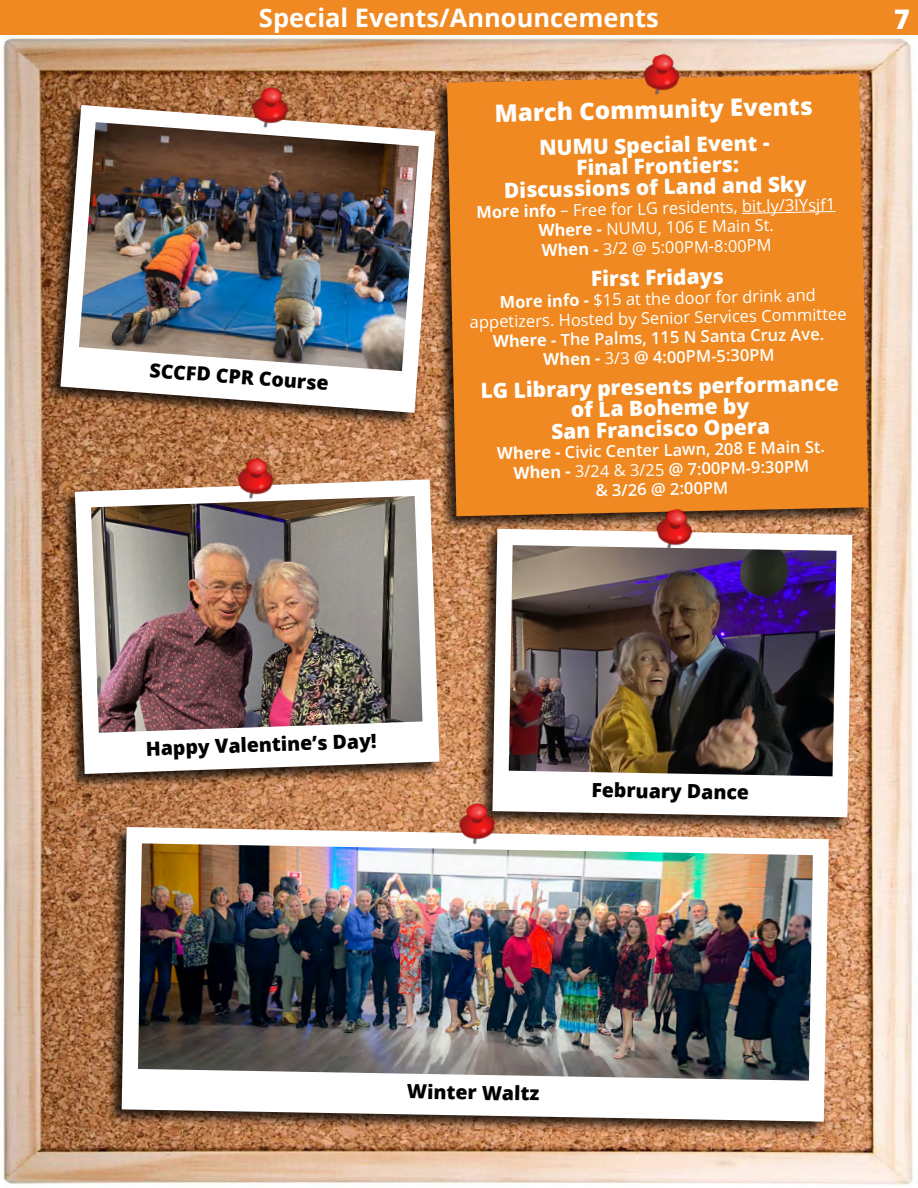
<style>
.page{position:relative;width:918px;height:1188px;background:#fff}
.page>*{position:absolute;margin:0;border:0;box-sizing:border-box;transform-origin:0 0}
.t1{font:800 27px "Open Sans";color:#fff}
.t2{font:700 25.5px "Open Sans";color:#fff}
.t3{font:800 24px "Open Sans";color:#fff}
.t4{font:800 21px/21px "Open Sans";color:#fff;text-align:center}
.t5{font:800 19.5px "Open Sans";color:#000}
.t6{font:16.5px/19.5px "Open Sans";color:#fff;text-align:center}
.t7{font:600 16.5px/19.5px "Open Sans";color:#fff;text-align:center}
.s1{font-weight:700}
.s2{font-weight:600}
.s3{font-weight:400}
</style>
<div class="page">
<div style="left:0;top:0;width:918px;height:35px;background:#f08921"></div>
<img style="left:3px;top:37px;width:911px;height:1149px">
<div style="left:432px;top:72px;width:438px;height:460px;background:#000;opacity:.77"></div>
<div style="left:447px;top:74px;width:421px;height:442px;background:#f08921"></div>
<svg style="left:741px;top:211px;width:95px;height:3px"></svg>
<div style="left:60px;top:478px;width:381px;height:311px;background:#000;opacity:.77"></div>
<svg style="left:75px;top:479px;width:364px;height:295px"></svg>
<img style="left:91px;top:496px;width:332px;height:237px">
<div style="left:477px;top:527px;width:377px;height:306px;background:#000;opacity:.77"></div>
<svg style="left:492px;top:529px;width:360px;height:288px"></svg>
<img style="left:509px;top:545px;width:328px;height:231px">
<img style="left:233px;top:455px;width:44px;height:45px">
<img style="left:639px;top:51px;width:44px;height:45px">
<img style="left:653px;top:507px;width:42px;height:44px">
<div style="left:45px;top:103px;width:392px;height:325px;background:#000;opacity:.77"></div>
<svg style="left:60px;top:105px;width:375px;height:308px"></svg>
<img style="left:79px;top:122px;width:340px;height:249px">
<img style="left:248px;top:84px;width:43px;height:45px">
<div style="left:106px;top:825px;width:724px;height:312px;background:#000;opacity:.77"></div>
<svg style="left:122px;top:827px;width:707px;height:295px"></svg>
<img style="left:138px;top:843px;width:675px;height:238px">
<img style="left:453px;top:799px;width:47px;height:48px">
<h2 class="t2" style="left:259px;top:0;width:402px">Special Events/Announcements</h2>
<p class="t5" style="left:151px;top:356px;width:181px;rotate:4deg">SCCFD CPR Course</p>
<h3 class="t3" style="left:494px;top:94px;width:319px;rotate:-1deg">March Community Events</h3>
<p class="t4" style="left:503px;top:136px;width:304px;rotate:-1deg">NUMU Special Event -<br>Final Frontiers:<br>Discussions of Land and Sky</p>
<p class="t6" style="left:476px;top:201px;width:361px;rotate:-1deg"><span class="s1">More info</span> – Free for LG residents, bit.ly/3IYsjf1<br><span class="s1">Where -</span> NUMU, 106 E Main St.<br><span class="s1">When -</span> 3/2 @ 5:00PM-8:00PM</p>
<p class="t4" style="left:591px;top:267px;width:134px;rotate:-1deg">First Fridays</p>
<p class="t6" style="left:469px;top:291px;width:378px;rotate:-1deg"><span class="s1">More info -</span> $15 at the door for drink and appetizers. Hosted by Senior Services Committee <span class="s1">Where -</span> <span class="s2">The Palms, 115 N Santa Cruz Ave.<br></span><span class="s1">When -</span> 3/3 <span class="s2">@ 4:00PM-5:30PM</span></p>
<p class="t4" style="left:480px;top:378px;width:360px;rotate:-1deg">LG Library presents performance of La Boheme by<br>San Francisco Opera</p>
<p class="t7" style="left:497px;top:443px;width:329px;rotate:-1deg"><span class="s1">Where -</span> Civic Center Lawn, 208 E Main St.<br><span class="s1">When -</span> <span class="s3">3/24 &amp; 3/25</span> @ 7:00PM-9:30PM<br>&amp; 3/26 @ 2:00PM</p>
<h1 class="t1" style="left:894px;top:-2px;width:17px">7</h1>
<p class="t5" style="left:145px;top:734px;width:232px;rotate:-2deg">Happy Valentine’s Day!</p>
<p class="t5" style="left:592px;top:775px;width:159px;rotate:1deg">February Dance</p>
<p class="t5" style="left:407px;top:1076px;width:134px;rotate:1deg">Winter Waltz</p>
</div>
